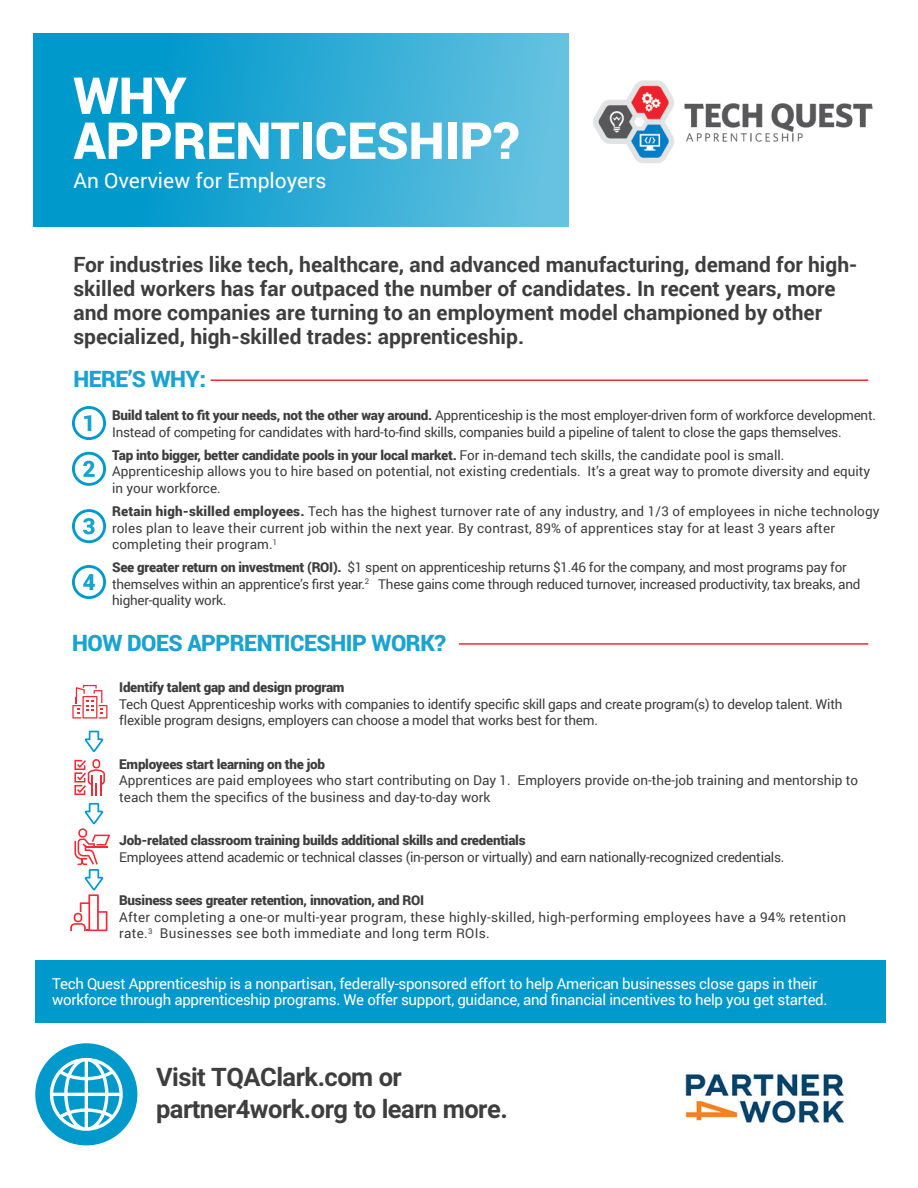
<style>
.page{position:relative;width:918px;height:1188px;background:#fff}
.page>*{position:absolute;margin:0;border:0;box-sizing:border-box;transform-origin:0 0}
.t1{font:900 51px/45px "Roboto";color:#fff}
.t2{font:700 25.5px/31.5px "Roboto";letter-spacing:-.02em;color:#3e3e3f}
.t3{font:900 22.5px "Roboto";letter-spacing:-.02em;color:#1aa3d1}
.t4{font:700 21px/24px "Roboto";color:#3e3e3f}
.t5{font:21px "Roboto";color:#fff}
.t6{font:15px/16.5px "Roboto";letter-spacing:-.02em;color:#fff}
.t7{font:13.5px/16.5px "Roboto";letter-spacing:-.02em;color:#3e3e3f}
.t8{font:13.5px/16.5px "Roboto";color:#3e3e3f}
.t9{font:13.5px/16.5px "Roboto";letter-spacing:.01em;color:#3e3e3f}
.t10{font:900 13.5px "Roboto";letter-spacing:-.02em;color:#3e3e3f}
.t11{font:13.5px "Roboto";letter-spacing:.02em;color:#3e3e3f}
.s1{font-weight:900}
</style>
<div class="page">
<div style="left:34px;top:34px;width:534px;height:193px;background:linear-gradient(to right,#0092c8,#65c1e0)"></div>
<img style="left:593px;top:80px;width:280px;height:83px">
<hr style="left:211px;top:379px;width:657px;height:2px;background:#ee2b37">
<hr style="left:459px;top:643px;width:409px;height:2px;background:#ee2b37">
<svg style="left:72px;top:685px;width:35px;height:34px"></svg>
<svg style="left:74px;top:759px;width:31px;height:37px"></svg>
<div style="left:35px;top:960px;width:851px;height:63px;background:#09c"></div>
<svg style="left:72px;top:406px;width:34px;height:34px"></svg>
<svg style="left:72px;top:451px;width:34px;height:35px"></svg>
<svg style="left:72px;top:509px;width:34px;height:35px"></svg>
<svg style="left:72px;top:565px;width:34px;height:34px"></svg>
<svg style="left:85px;top:731px;width:18px;height:21px"></svg>
<svg style="left:70px;top:803px;width:40px;height:128px"></svg>
<div style="left:35px;top:1043px;width:102px;height:102px;background:#09c;border-radius:50%"></div>
<svg style="left:50px;top:1058px;width:73px;height:73px"></svg>
<img style="left:685px;top:1073px;width:162px;height:53px">
<p class="t1" style="left:73px;top:71px;width:447px">WHY<br>APPRENTICESHIP?</p>
<p class="t5" style="left:73px;top:166px;width:255px">An Overview for Employers</p>
<p class="t4" style="left:73px;top:252px;width:786px">For industries like tech, healthcare, and advanced manufacturing, demand for high&shy;skilled workers has far outpaced the number of candidates. In recent years, more and more companies are turning to an employment model championed by other specialized, high-skilled trades: apprenticeship.</p>
<p class="t3" style="left:73px;top:363px;width:134px">HERE’S WHY:</p>
<p class="t7" style="left:112px;top:407px;width:765px"><span class="s1">Build talent to fit your needs, not the other way around.</span> Apprenticeship is the most employer-driven form of workforce development.<br>Instead of competing for candidates with hard-to-find skills, companies build a pipeline of talent to close the gaps themselves.</p>
<p class="t8" style="left:112px;top:446px;width:760px"><span class="s1">Tap into bigger, better candidate pools in your local market.</span> For in-demand tech skills, the candidate pool is small.<br>Apprenticeship allows you to hire based on potential, not existing credentials. It’s a great way to promote diversity and equity in your workforce.</p>
<p class="t9" style="left:112px;top:503px;width:769px"><span class="s1">Retain high-skilled employees.</span> Tech has the highest turnover rate of any industry, and 1/3 of employees in niche technology roles plan to leave their current job within the next year. By contrast, 89% of apprentices stay for at least 3 years after completing their program.<sup>1</sup></p>
<p class="t7" style="left:112px;top:559px;width:750px"><span class="s1">See greater return on investment (ROI).</span> $1 spent on apprenticeship returns $1.46 for the company, and most programs pay for themselves within an apprentice’s first year.<sup>2</sup> These gains come through reduced turnover, increased productivity, tax breaks, and higher-quality work.</p>
<p class="t3" style="left:72px;top:627px;width:375px">HOW DOES APPRENTICESHIP WORK?</p>
<p class="t10" style="left:119px;top:678px;width:227px">Identify talent gap and design program</p>
<p class="t7" style="left:119px;top:695px;width:725px">Tech Quest Apprenticeship works with companies to identify specific skill gaps and create program(s) to develop talent. With flexible program designs, employers can choose a model that works best for them.</p>
<p class="t10" style="left:119px;top:755px;width:207px">Employees start learning on the job</p>
<p class="t8" style="left:119px;top:772px;width:741px">Apprentices are paid employees who start contributing on Day 1. Employers provide on-the-job training and mentorship to teach them the specifics of the business and day-to-day work</p>
<p class="t10" style="left:119px;top:831px;width:408px">Job-related classroom training builds additional skills and credentials</p>
<p class="t7" style="left:119px;top:848px;width:667px">Employees attend academic or technical classes (in-person or virtually) and earn nationally-recognized credentials.</p>
<p class="t10" style="left:119px;top:891px;width:306px">Business sees greater retention, innovation, and ROI</p>
<p class="t11" style="left:119px;top:908px;width:728px">After completing a one-or multi-year program, these highly-skilled, high-performing employees have a 94% retention</p>
<p class="t11" style="left:119px;top:924px;width:372px">rate.<sup>3</sup> Businesses see both immediate and long term ROIs.</p>
<p class="t6" style="left:52px;top:974px;width:777px">Tech Quest Apprenticeship is a nonpartisan, federally-sponsored effort to help American businesses close gaps in their workforce through apprenticeship programs. We offer support, guidance, and financial incentives to help you get started.</p>
<p class="t2" style="left:156px;top:1060px;width:353px">Visit TQAClark.com or partner4work.org to learn more.</p>
</div>
